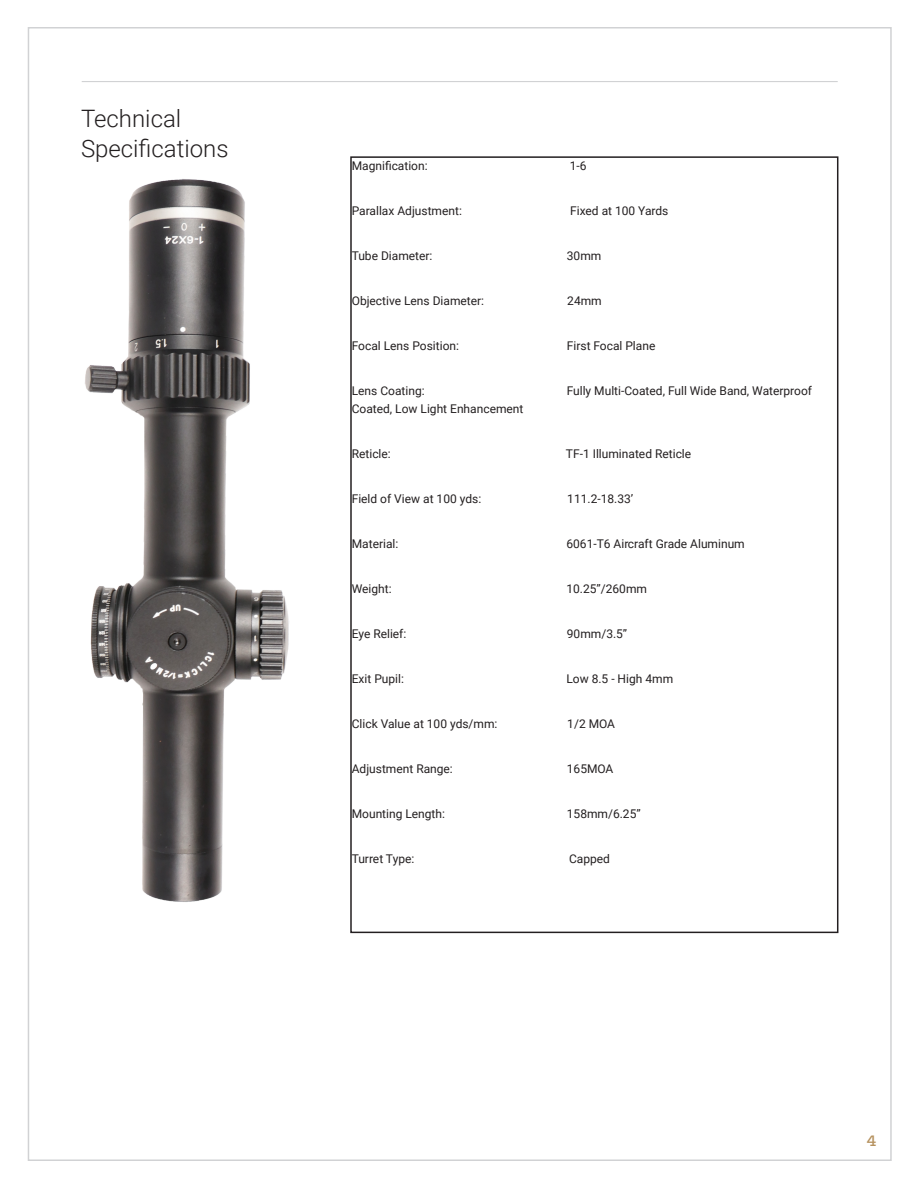
<style>
.page{position:relative;width:918px;height:1188px;background:#fff}
.page>*{position:absolute;margin:0;border:0;box-sizing:border-box;transform-origin:0 0}
.t1{font:300 24px/30px "Roboto";color:#231f20}
.t2{font:500 15px "Vitesse";color:#b6925f}
._25{font:12px "Roboto";color:#231f20}
</style>
<div class="page">
<hr style="left:82px;top:81px;width:756px;height:1px;background:#d1d2d4">
<img style="left:85px;top:179px;width:204px;height:723px">
<p class="t1" style="left:81px;top:103px;width:149px">Technical<br>Specifications</p>
<p class="_25" style="left:352px;top:158px;width:77px">Magnification:</p>
<p class="_25" style="left:570px;top:158px;width:18px">1-6</p>
<p class="_25" style="left:352px;top:203px;width:112px">Parallax Adjustment:</p>
<p class="_25" style="left:570px;top:203px;width:100px">Fixed at 100 Yards</p>
<p class="_25" style="left:352px;top:248px;width:82px">Tube Diameter:</p>
<p class="_25" style="left:567px;top:248px;width:36px">30mm</p>
<p class="_25" style="left:352px;top:293px;width:134px">Objective Lens Diameter:</p>
<p class="_25" style="left:567px;top:293px;width:36px">24mm</p>
<p class="_25" style="left:352px;top:338px;width:109px">Focal Lens Position:</p>
<p class="_25" style="left:567px;top:338px;width:90px">First Focal Plane</p>
<p class="_25" style="left:352px;top:383px;width:74px">Lens Coating:</p>
<p class="_25" style="left:567px;top:383px;width:247px">Fully Multi-Coated, Full Wide Band, Waterproof</p>
<p class="_25" style="left:352px;top:401px;width:173px">Coated, Low Light Enhancement</p>
<p class="_25" style="left:352px;top:446px;width:41px">Reticle:</p>
<p class="_25" style="left:566px;top:446px;width:127px">TF-1 Illuminated Reticle</p>
<p class="_25" style="left:352px;top:491px;width:131px">Field of View at 100 yds:</p>
<p class="_25" style="left:567px;top:491px;width:67px">111.2-18.33’</p>
<p class="_25" style="left:352px;top:536px;width:48px">Material:</p>
<p class="_25" style="left:566px;top:536px;width:180px">6061-T6 Aircraft Grade Aluminum</p>
<p class="_25" style="left:352px;top:581px;width:41px">Weight:</p>
<p class="_25" style="left:566px;top:581px;width:82px">10.25”/260mm</p>
<p class="_25" style="left:352px;top:626px;width:56px">Eye Relief:</p>
<p class="_25" style="left:567px;top:626px;width:62px">90mm/3.5”</p>
<p class="_25" style="left:352px;top:671px;width:54px">Exit Pupil:</p>
<p class="_25" style="left:566px;top:671px;width:108px">Low 8.5 - High 4mm</p>
<p class="_25" style="left:352px;top:716px;width:147px">Click Value at 100 yds/mm:</p>
<p class="_25" style="left:567px;top:716px;width:49px">1/2 MOA</p>
<p class="_25" style="left:352px;top:761px;width:103px">Adjustment Range:</p>
<p class="_25" style="left:567px;top:761px;width:48px">165MOA</p>
<p class="_25" style="left:352px;top:806px;width:95px">Mounting Length:</p>
<p class="_25" style="left:567px;top:806px;width:75px">158mm/6.25”</p>
<p class="_25" style="left:352px;top:851px;width:64px">Turret Type:</p>
<p class="_25" style="left:569px;top:851px;width:42px">Capped</p>
<p class="t2" style="left:867px;top:1131px;width:12px">4</p>
</div>
